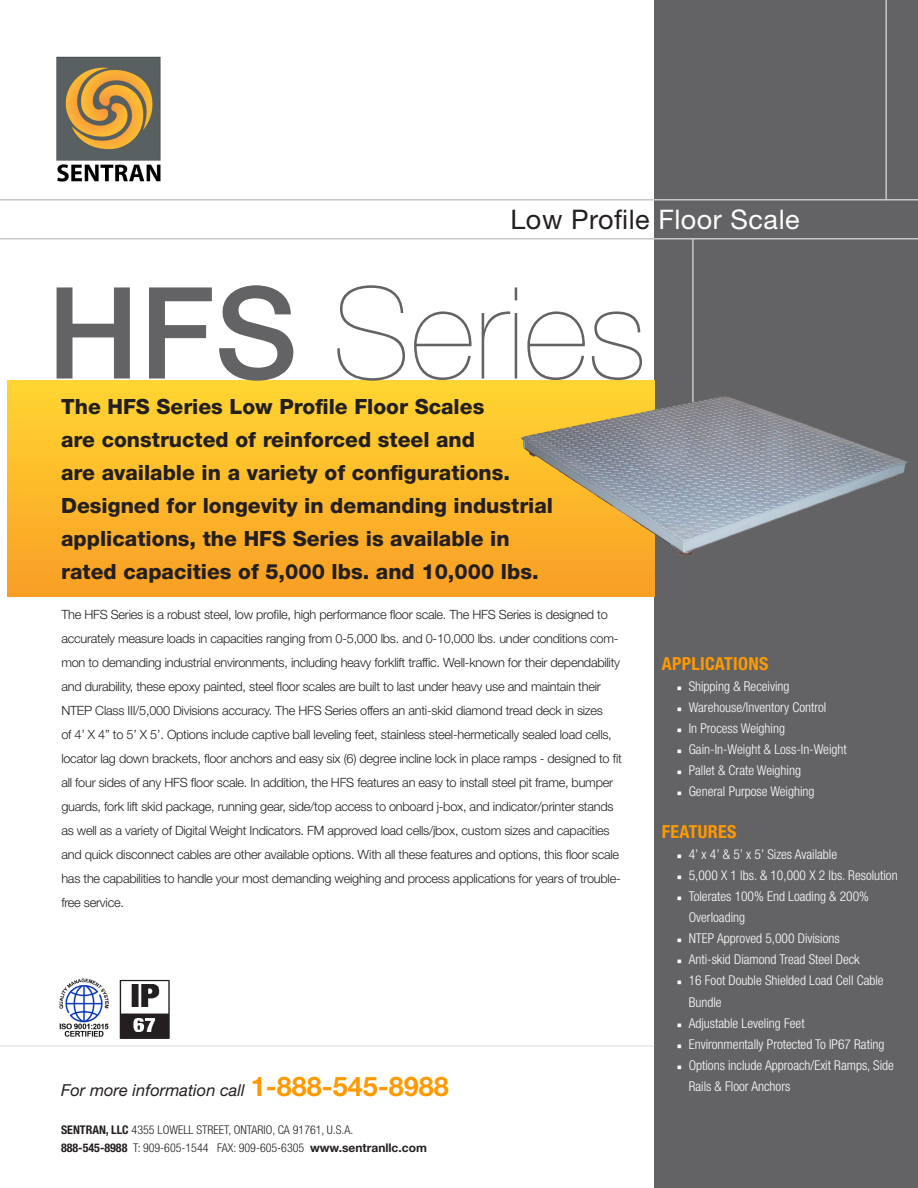
<style>
.page{position:relative;width:918px;height:1188px;background:#fff}
.page>*{position:absolute;margin:0;border:0;box-sizing:border-box;transform-origin:0 0}
.t1{font:200 127.5px "Helvetica Neue LT Std";color:#636366}
.t2{font:27px "Helvetica Neue LT Std";letter-spacing:.02em;color:#231f20}
.t3{font:800 21px/33px "Helvetica Neue LT Std";color:#231f20}
.t4{font:700 condensed 18px "Helvetica Neue LT Std";letter-spacing:.02em;color:#f90}
.t5{font:italic 16.5px "Helvetica Neue LT Std";color:#231f20}
.t6{font:300 condensed 13.5px/21px "Helvetica Neue LT Std";color:#fff}
.t7{font:300 12.75px/24px "Helvetica Neue LT Std";letter-spacing:-.02em;color:#231f20}
.t8{font:300 condensed 12px/18px "Helvetica Neue LT Std";color:#231f20}
.s1{color:#fff}
.s2{font-weight:500}
.s3{font-weight:700;font-style:normal;font-size:27px;color:#f90}
.s4{font-weight:700}
.s5{font-weight:700;font-stretch:normal}
.s6{font-family:"Comic Sans MS";font-weight:400;font-stretch:normal}
</style>
<div class="page">
<div style="left:654px;top:0;width:264px;height:1188px;background:#636366"></div>
<div style="left:8px;top:381px;width:646px;height:216px;background:linear-gradient(to bottom,#ffd631,#f99e24)"></div>
<hr style="left:0;top:238px;width:918px;height:2px;background:#c7c8ca">
<hr style="left:692px;top:239px;width:2px;height:244px;background:#c7c8ca">
<hr style="left:885px;top:0;width:2px;height:200px;background:#c7c8ca">
<hr style="left:0;top:199px;width:918px;height:2px;background:#c7c8ca">
<hr style="left:0;top:1045px;width:654px;height:2px;background:#e6e7e9">
<img style="left:56px;top:56px;width:105px;height:126px">
<img style="left:512px;top:379px;width:395px;height:188px">
<img style="left:59px;top:978px;width:50px;height:59px">
<img style="left:119px;top:979px;width:51px;height:60px">
<h2 class="t2" style="left:510px;top:203px;width:291px">Low Profile <span class="s1">Floor Scale</span></h2>
<h1 class="t1" style="left:47px;top:260px;width:601px"><span class="s2">HFS</span> Series</h1>
<p class="t3" style="left:61px;top:390px;width:494px">The HFS Series Low Profile Floor Scales<br>are constructed of reinforced steel and<br>are available in a variety of configurations.<br>Designed for longevity in demanding industrial applications, the HFS Series is available in rated capacities of 5,000 lbs. and 10,000 lbs.</p>
<p class="t7" style="left:61px;top:602px;width:562px">The HFS Series is a robust steel, low profile, high performance floor scale. The HFS Series is designed to accurately measure loads in capacities ranging from 0-5,000 lbs. and 0-10,000 lbs. under conditions com&shy;mon to demanding industrial environments, including heavy forklift traffic. Well-known for their dependability and durability, these epoxy painted, steel floor scales are built to last under heavy use and maintain their NTEP Class III/5,000 Divisions accuracy. The HFS Series offers an anti-skid diamond tread deck in sizes<br>of 4’ X 4” to 5’ X 5’. Options include captive ball leveling feet, stainless steel-hermetically sealed load cells, locator lag down brackets, floor anchors and easy six (6) degree incline lock in place ramps - designed to fit all four sides of any HFS floor scale. In addition, the HFS features an easy to install steel pit frame, bumper guards, fork lift skid package, running gear, side/top access to onboard j-box, and indicator/printer stands as well as a variety of Digital Weight Indicators. FM approved load cells/jbox, custom sizes and capacities and quick disconnect cables are other available options. With all these features and options, this floor scale has the capabilities to handle your most demanding weighing and process applications for years of trouble&shy;free service.</p>
<p class="t5" style="left:61px;top:1080px;width:389px">For more information call <span class="s3">1-888-545-8988</span></p>
<p class="t8" style="left:61px;top:1121px;width:367px"><span class="s4">SENTRAN, LLC</span> 4355 LOWELL STREET, ONTARIO, CA 91761, U.S.A.<br><span class="s4">888-545-8988</span> T: 909-605-1544 FAX: 909-605-6305 <span class="s5">www.sentranllc.com</span></p>
<h3 class="t4" style="left:662px;top:653px;width:98px">APPLICATIONS</h3>
<p class="t6" style="left:675px;top:675px;width:116px"><span class="s6">▪</span> Shipping &amp; Receiving</p>
<p class="t6" style="left:675px;top:696px;width:153px"><span class="s6">▪</span> Warehouse/Inventory Control</p>
<p class="t6" style="left:675px;top:717px;width:111px"><span class="s6">▪</span> In Process Weighing</p>
<p class="t6" style="left:675px;top:739px;width:173px"><span class="s6">▪</span> Gain-In-Weight &amp; Loss-In-Weight</p>
<p class="t6" style="left:675px;top:760px;width:127px"><span class="s6">▪</span> Pallet &amp; Crate Weighing</p>
<p class="t6" style="left:675px;top:781px;width:141px"><span class="s6">▪</span> General Purpose Weighing</p>
<h3 class="t4" style="left:662px;top:821px;width:57px">FEATURES</h3>
<p class="t6" style="left:675px;top:844px;width:163px"><span class="s6">▪</span> 4’ x 4’ &amp; 5’ x 5’ Sizes Available</p>
<p class="t6" style="left:675px;top:865px;width:224px"><span class="s6">▪</span> 5,000 X 1 lbs. &amp; 10,000 X 2 lbs. Resolution</p>
<p class="t6" style="left:689px;top:886px;width:182px;text-indent:-14px"><span class="s6">▪</span> Tolerates 100% End Loading &amp; 200%<br>Overloading</p>
<p class="t6" style="left:675px;top:928px;width:166px"><span class="s6">▪</span> NTEP Approved 5,000 Divisions</p>
<p class="t6" style="left:675px;top:949px;width:186px"><span class="s6">▪</span> Anti-skid Diamond Tread Steel Deck</p>
<p class="t6" style="left:689px;top:970px;width:197px;text-indent:-14px"><span class="s6">▪</span> 16 Foot Double Shielded Load Cell Cable<br>Bundle</p>
<p class="t6" style="left:675px;top:1012px;width:131px"><span class="s6">▪</span> Adjustable Leveling Feet</p>
<p class="t6" style="left:675px;top:1033px;width:211px"><span class="s6">▪</span> Environmentally Protected To IP67 Rating</p>
<p class="t6" style="left:689px;top:1054px;width:207px;text-indent:-14px"><span class="s6">▪</span> Options include Approach/Exit Ramps, Side<br>Rails &amp; Floor Anchors</p>
</div>
